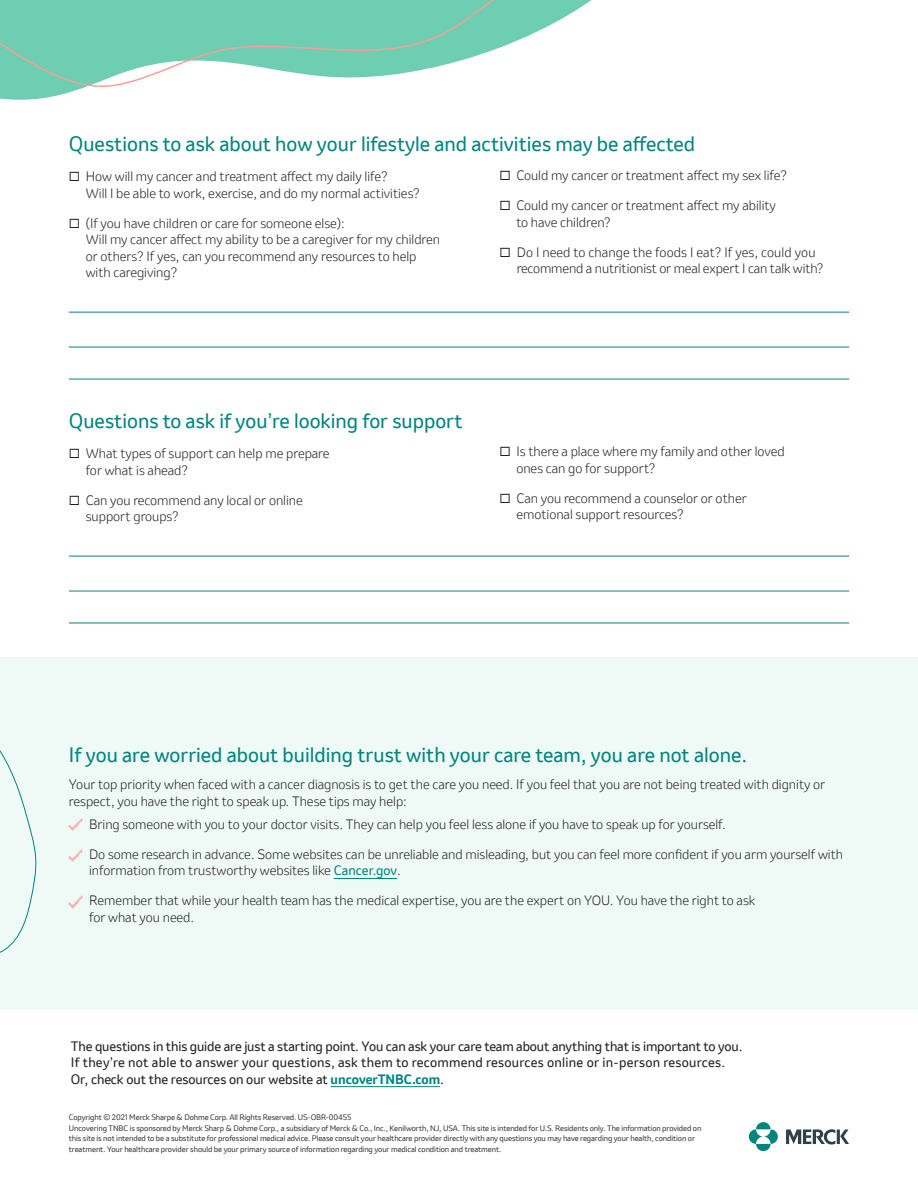
<style>
.page{position:relative;width:918px;height:1188px;background:#fff}
.page>*{position:absolute;margin:0;border:0;box-sizing:border-box;transform-origin:0 0}
.t1{font:19.5px "Invention";color:#00857c}
.t2{font:300 12.75px/16.5px "Invention";color:#231f20}
.t3{font:12.75px/16.5px "Invention";letter-spacing:-.005em;color:#231f20}
.t4{font:7.5px/10.5px "Invention";letter-spacing:-.01em;color:#3a3a3a}
.s1{font-weight:400;color:#00857c}
.s2{font-weight:700;color:#00857c}
</style>
<div class="page">
<svg style="left:0;top:93px;width:67px;height:7px"></svg>
<svg style="left:0;top:0;width:592px;height:93px"></svg>
<div style="left:0;top:657px;width:918px;height:352px;background:#effaf7"></div>
<svg style="left:0;top:750px;width:37px;height:203px"></svg>
<svg style="left:786px;top:1129px;width:63px;height:16px"></svg>
<svg style="left:749px;top:1122px;width:29px;height:29px"></svg>
<hr style="left:331px;top:1086px;width:109px;height:1px;background:#00857c">
<hr style="left:69px;top:312px;width:780px;height:1px;background:#00857c">
<hr style="left:69px;top:556px;width:780px;height:1px;background:#00857c">
<hr style="left:69px;top:379px;width:780px;height:1px;background:#00857c">
<hr style="left:69px;top:623px;width:780px;height:1px;background:#00857c">
<hr style="left:69px;top:347px;width:780px;height:1px;background:#00857c">
<hr style="left:69px;top:591px;width:780px;height:1px;background:#00857c">
<hr style="left:334px;top:878px;width:63px;height:1px;background:#00857c">
<img style="left:69px;top:818px;width:14px;height:12px">
<img style="left:69px;top:849px;width:14px;height:12px">
<img style="left:69px;top:896px;width:14px;height:12px">
<p class="t1" style="left:69px;top:130px;width:628px">Questions to ask about how your lifestyle and activities may be affected</p>
<p class="t2" style="left:86px;top:168px;width:336px;text-indent:-17px">◻ How will my cancer and treatment affect my daily life?<br>Will I be able to work, exercise, and do my normal activities?</p>
<p class="t2" style="left:86px;top:214px;width:356px;text-indent:-17px">◻ (If you have children or care for someone else):<br>Will my cancer affect my ability to be a caregiver for my children or others? If yes, can you recommend any resources to help with caregiving?</p>
<p class="t2" style="left:500px;top:167px;width:289px">◻ Could my cancer or treatment affect my sex life?</p>
<p class="t2" style="left:516px;top:197px;width:261px;text-indent:-17px">◻ Could my cancer or treatment affect my ability to have children?</p>
<p class="t2" style="left:517px;top:244px;width:308px;text-indent:-17px">◻ Do I need to change the foods I eat? If yes, could you recommend a nutritionist or meal expert I can talk with?</p>
<p class="t1" style="left:69px;top:407px;width:395px">Questions to ask if you’re looking for support</p>
<p class="t2" style="left:86px;top:445px;width:245px;text-indent:-17px">◻ What types of support can help me prepare for what is ahead?</p>
<p class="t2" style="left:86px;top:492px;width:219px;text-indent:-17px">◻ Can you recommend any local or online support groups?</p>
<p class="t2" style="left:516px;top:443px;width:270px;text-indent:-17px">◻ Is there a place where my family and other loved ones can go for support?</p>
<p class="t2" style="left:516px;top:489px;width:232px;text-indent:-17px">◻ Can you recommend a counselor or other emotional support resources?</p>
<p class="t1" style="left:69px;top:741px;width:680px">If you are worried about building trust with your care team, you are not alone.</p>
<p class="t2" style="left:69px;top:776px;width:758px">Your top priority when faced with a cancer diagnosis is to get the care you need. If you feel that you are not being treated with dignity or respect, you have the right to speak up. These tips may help:</p>
<p class="t2" style="left:89px;top:816px;width:638px">Bring someone with you to your doctor visits. They can help you feel less alone if you have to speak up for yourself.</p>
<p class="t2" style="left:89px;top:846px;width:755px">Do some research in advance. Some websites can be unreliable and misleading, but you can feel more confident if you arm yourself with information from trustworthy websites like <span class="s1">Cancer.gov</span>.</p>
<p class="t2" style="left:89px;top:892px;width:668px">Remember that while your health team has the medical expertise, you are the expert on YOU. You have the right to ask for what you need.</p>
<p class="t3" style="left:71px;top:1038px;width:673px">The questions in this guide are just a starting point. You can ask your care team about anything that is important to you.<br>If they’re not able to answer your questions, ask them to recommend resources online or in-person resources.<br>Or, check out the resources on our website at <span class="s2">uncoverTNBC.com</span>.</p>
<p class="t4" style="left:69px;top:1112px;width:284px">Copyright © 2021 Merck Sharpe &amp; Dohme Corp. All Rights Reserved. US-OBR-00455</p>
<p class="t4" style="left:69px;top:1122px;width:634px">Uncovering TNBC is sponsored by Merck Sharp &amp; Dohme Corp., a subsidiary of Merck &amp; Co., Inc., Kenilworth, NJ, USA. This site is intended for U.S. Residents only. The information provided on this site is not intended to be a substitute for professional medical advice. Please consult your healthcare provider directly with any questions you may have regarding your health, condition or treatment. Your healthcare provider should be your primary source of information regarding your medical condition and treatment.</p>
</div>
